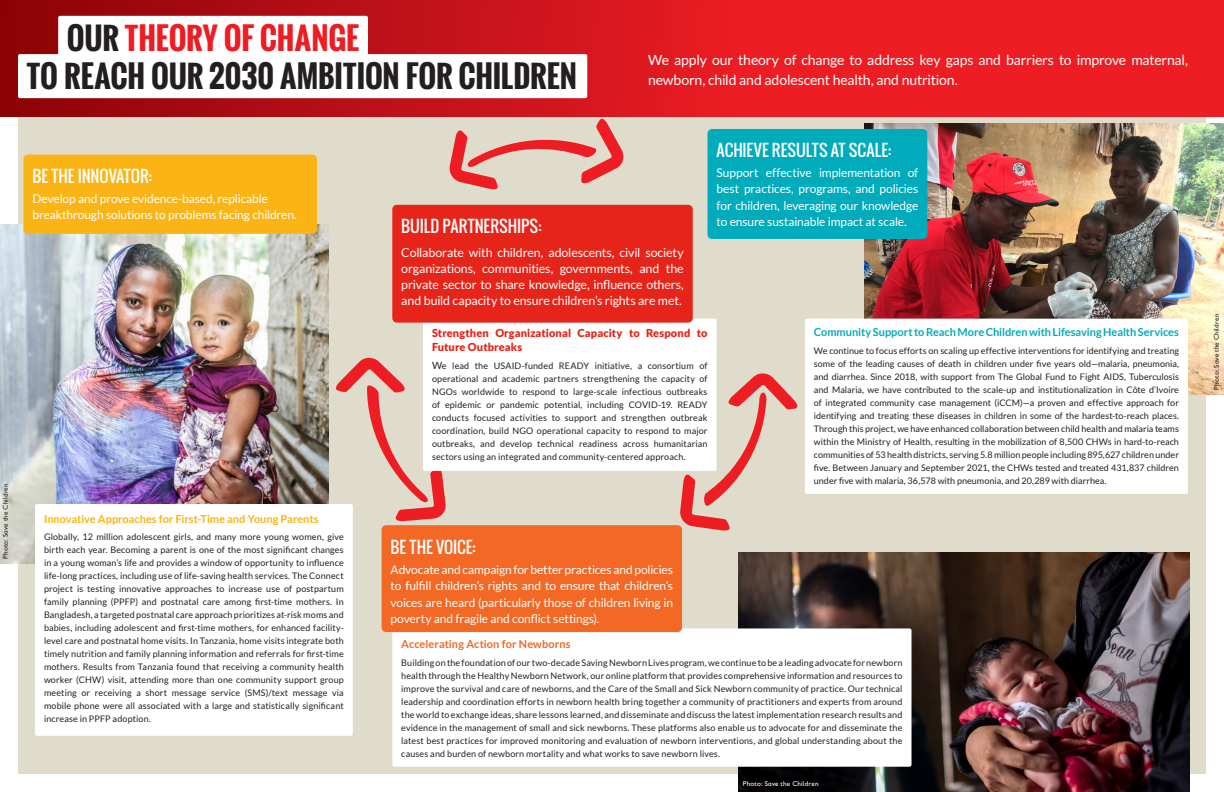
<style>
.page{position:relative;width:1224px;height:792px;background:#fff}
.page>*{position:absolute;margin:0;border:0;box-sizing:border-box;transform-origin:0 0}
.t1{font:700 30px "Oswald";letter-spacing:-.005em;color:#231f20}
.t2{font:700 30px "Oswald";letter-spacing:-.01em;color:#ee1d23}
.text{font:16px "Oswald";color:#fff}
.text-2{font:14px/20px "Lato";letter-spacing:-.01em;color:#fff}
.text-3{font:12.4px/16.2px "Lato";letter-spacing:-.01em;color:#fff;text-align:justify}
.text-4{font:12px/16.2px "Lato";letter-spacing:-.01em;color:#fff;text-align:justify}
.Change_text{font:700 11px "Lato";letter-spacing:-.005em;color:#00acbb}
.Change_text-2{font:900 11px/14px "Lato";letter-spacing:.005em;color:#e72419}
.Change_text-3{font:700 11px "Lato";color:#fbb416}
.Change_text-4{font:700 11px "Lato";letter-spacing:.005em;color:#f36824}
.Change_text-5{font:9px/13px "Lato";letter-spacing:.01em;color:#231f20;text-align:justify}
.Photo_Credit{font:7px "Gill Sans Infant Std";letter-spacing:.03em;color:#231f20}
.Photo_Credit-2{font:7px "Gill Sans Infant Std";letter-spacing:.03em;color:#fff}
.s1{color:#231f20}
.s2{font-size:10px}
</style>
<div class="page">
<div style="left:18px;top:117px;width:1188px;height:657px;background:#e0dccb"></div>
<svg style="left:0;top:0;width:1224px;height:117px;background:#da181e"></svg>
<div style="left:58px;top:16px;width:310px;height:44px;background:#fff;border-radius:2px"></div>
<div style="left:18px;top:54px;width:569px;height:44px;background:#fff;border-radius:2px"></div>
<svg style="left:449px;top:118px;width:175px;height:72px"></svg>
<svg style="left:335px;top:357px;width:111px;height:164px"></svg>
<svg style="left:680px;top:373px;width:118px;height:158px"></svg>
<img style="left:0;top:225px;width:328px;height:339px">
<div style="left:35px;top:504px;width:318px;height:232px;background:#fff;border-radius:2px"></div>
<div style="left:24px;top:155px;width:293px;height:79px;background:#fbb416;border-radius:4px"></div>
<img style="left:864px;top:124px;width:360px;height:270px">
<div style="left:708px;top:129px;width:219px;height:110px;background:#00acbb;border-radius:4px"></div>
<div style="left:805px;top:319px;width:383px;height:175px;background:#fff;border-radius:2px"></div>
<img style="left:738px;top:553px;width:451px;height:239px">
<div style="left:392px;top:628px;width:520px;height:139px;background:#fff;border-radius:2px"></div>
<div style="left:423px;top:319px;width:294px;height:152px;background:#fff;border-radius:2px"></div>
<div style="left:392px;top:205px;width:301px;height:118px;background:#e72419;border-radius:4px"></div>
<div style="left:382px;top:525px;width:300px;height:107px;background:#f36824;border-radius:4px"></div>
<p class="t2" style="left:67px;top:16px;width:294px"><span class="s1">OUR</span> THEORY OF CHANGE</p>
<p class="t1" style="left:27px;top:54px;width:552px">TO REACH OUR 2030 AMBITION FOR CHILDREN</p>
<p class="text-2" style="left:648px;top:50px;width:542px">We apply our theory of change to address key gaps and barriers to improve maternal, newborn, child and adolescent health, and nutrition.</p>
<h2 class="text" style="left:32px;top:164px;width:121px">BE THE INNOVATOR:</h2>
<p class="text-4" style="left:32px;top:190px;width:266px">Develop and prove evidence-based, replicable breakthrough solutions to problems facing children.</p>
<p class="Photo_Credit" style="left:1px;top:559px;width:77px;rotate:-90deg">Photo: Save the Children</p>
<p class="Change_text-3" style="left:44px;top:513px;width:276px">Innovative Approaches for First-Time and Young Parents</p>
<p class="Change_text-5" style="left:44px;top:531px;width:301px">Globally, 12 million adolescent girls, and many more young women, give birth each year. Becoming a parent is one of the most significant changes in a young woman’s life and provides a window of opportunity to influence life-long practices, including use of life-saving health services. The Connect project is testing innovative approaches to increase use of postpartum family planning (PPFP) and postnatal care among first-time mothers. In Bangladesh, a targeted postnatal care approach prioritizes at-risk moms and babies, including adolescent and first-time mothers, for enhanced facility&shy;level care and postnatal home visits. In Tanzania, home visits integrate both timely nutrition and family planning information and referrals for first-time mothers. Results from Tanzania found that receiving a community health worker (CHW) visit, attending more than one community support group meeting or receiving a short message service (SMS)/text message via mobile phone were all associated with a large and statistically significant increase in PPFP adoption.</p>
<p class="text" style="left:401px;top:214px;width:142px">BUILD PARTNERSHIPS:</p>
<p class="text-3" style="left:401px;top:244px;width:284px">Collaborate with children, adolescents, civil society organizations, communities, governments, and the private sector to share knowledge, influence others, and build capacity to ensure children’s rights are met.</p>
<p class="Change_text-2" style="left:432px;top:326px;width:277px">Strengthen Organizational Capacity to Respond to<br>Future Outbreaks</p>
<p class="Change_text-5" style="left:432px;top:359px;width:277px"><span class="s2">W</span>e lead the USAID-funded READY initiative, a consortium of operational and academic partners strengthening the capacity of NGOs worldwide to respond to large-scale infectious outbreaks of epidemic or pandemic potential, including COVID-19. READY conducts focused activities to support and strengthen outbreak coordination, build NGO operational capacity to respond to major outbreaks, and develop technical readiness across humanitarian sectors using an integrated and community-centered approach.</p>
<h2 class="text" style="left:717px;top:138px;width:176px">ACHIEVE RESULTS AT SCALE:</h2>
<p class="text-4" style="left:717px;top:165px;width:203px">Support effective implementation of best practices, programs, and policies for children, leveraging our knowledge to ensure sustainable impact at scale.</p>
<p class="Change_text" style="left:814px;top:326px;width:367px">Community Support to Reach More Children with Lifesaving Health Services</p>
<p class="Change_text-5" style="left:814px;top:344px;width:367px">We continue to focus efforts on scaling up effective interventions for identifying and treating some of the leading causes of death in children under five years old—malaria, pneumonia, and diarrhea. Since 2018, with support from The Global Fund to Fight AIDS, Tuberculosis and Malaria, we have contributed to the scale-up and institutionalization in Côte d’Ivoire of integrated community case management (iCCM)—a proven and effective approach for identifying and treating these diseases in children in some of the hardest-to-reach places.<br>Through this project, we have enhanced collaboration between child health and malaria teams within the Ministry of Health, resulting in the mobilization of 8,500 CHWs in hard-to-reach communities of 53 health districts, serving 5.8 million people including 895,627 children under five. Between January and September 2021, the CHWs tested and treated 431,837 children under five with malaria, 36,578 with pneumonia, and 20,289 with diarrhea.</p>
<h2 class="text" style="left:391px;top:535px;width:87px">BE THE VOICE:</h2>
<p class="text-4" style="left:391px;top:562px;width:284px">Advocate and campaign for better practices and policies to fulfill children’s rights and to ensure that children’s voices are heard (particularly those of children living in poverty and fragile and conflict settings).</p>
<p class="Change_text-4" style="left:401px;top:638px;width:171px">Accelerating Action for Newborns</p>
<p class="Change_text-5" style="left:401px;top:656px;width:503px">Building on the foundation of our two-decade Saving Newborn Lives program, we continue to be a leading advocate for newborn health through the Healthy Newborn Network, our online platform that provides comprehensive information and resources to improve the survival and care of newborns, and the Care of the Small and Sick Newborn community of practice. Our technical leadership and coordination efforts in newborn health bring together a community of practitioners and experts from around the world to exchange ideas, share lessons learned, and disseminate and discuss the latest implementation research results and evidence in the management of small and sick newborns. These platforms also enable us to advocate for and disseminate the latest best practices for improved monitoring and evaluation of newborn interventions, and global understanding about the causes and burden of newborn mortality and what works to save newborn lives.</p>
<p class="Photo_Credit-2" style="left:743px;top:780px;width:77px">Photo: Save the Children</p>
<p class="Photo_Credit" style="left:1212px;top:390px;width:77px;rotate:-90deg">Photo: Save the Children</p>
</div>
